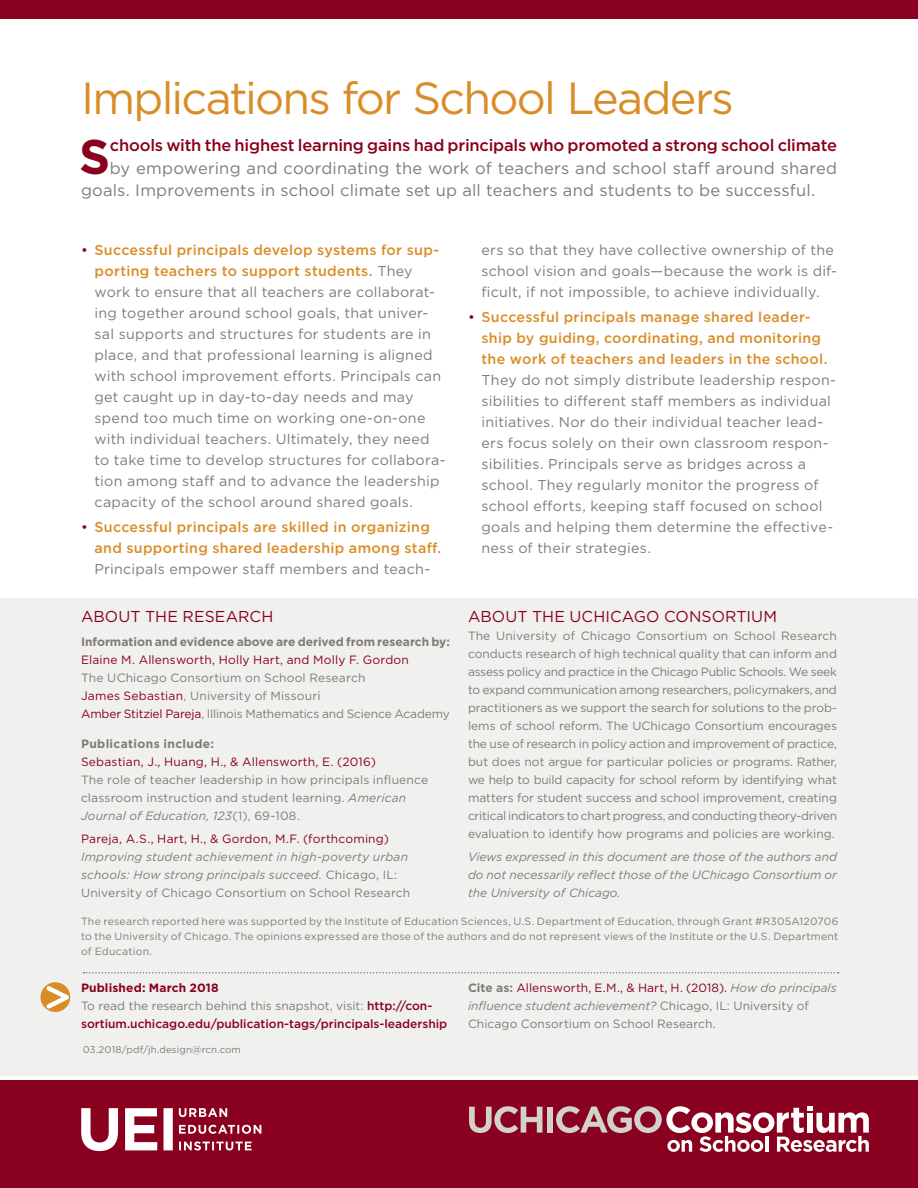
<style>
.page{position:relative;width:918px;height:1188px;background:#fff}
.page>*{position:absolute;margin:0;border:0;box-sizing:border-box;transform-origin:0 0}
.Snap_Opening_No_Rule{font:700 48.6px "Gotham";color:#8a011f}
.t1{font:45px "Gotham";letter-spacing:-.035em;color:#d98d28}
.Snap_Opening_No_Rule-2{font:16.5px "Gotham";letter-spacing:.01em;color:#817b75}
.Snap_Opening_No_Rule-3{font:500 16.5px "Gotham";letter-spacing:-.01em;color:#8a011f}
.Reference_Text_8_12{font:15.75px "Gotham";letter-spacing:.005em;color:#8a011f}
.C_head-Gotham{font:15.75px "Gotham";letter-spacing:.005em;color:#8a011f}
.Body_Bullet-Gotham{font:14.25px/21px "Gotham";letter-spacing:.02em;color:#817b75}
.Body_Bullet-Gotham-2{font:500 14.25px/21px "Gotham";letter-spacing:.02em;color:#d98d28}
.Snap_Body_Text-Gotha{font:12px/18px "Gotham";color:#817b75;text-align:justify}
.Reference_Text_8_12-2{font:italic 12px/18px "Gotham";letter-spacing:.015em;color:#817b75}
.Reference_Text_8_12-3{font:12px/18px "Gotham";letter-spacing:.015em;color:#817b75}
.Snap_Body_Text-Gotha-2{font:italic 12px/18px "Gotham";color:#817b75;text-align:justify}
.Reference_Text_8_12-4{font:12px/18px "Gotham";letter-spacing:.015em;color:#8a011f}
.Body_Text-Gotham{font:500 12px/18px "Gotham";color:#8a011f}
.Reference_Text_8_12-5{font:12px "Gotham";letter-spacing:-.015em;color:#817b75}
.Snap_Body_Text-Gotha-3{font:700 12px "Gotham";letter-spacing:-.005em;color:#817b75}
.Body_Text-Gotham-2{font:700 12px "Gotham";letter-spacing:.03em;color:#817b75}
.Body_Text-Gotham-3{font:700 12px "Gotham";letter-spacing:.01em;color:#8a011f}
.Reference_Text_8_12-6{font:10.5px/15px "Gotham";letter-spacing:.02em;color:#817b75;text-align:justify}
.Acknowledgement_Staf{font:9.75px "Gotham";letter-spacing:.01em;color:#817b75}
.s1{color:#8a011f}
.s2{font-weight:500;color:#d98d28}
.s3{font-weight:400;color:#8a011f}
.s4{font-weight:400;color:#817b75}
.s5{color:#817b75}
.s6{font-style:italic}
.s7{font-style:normal;color:#8a011f}
.s8{font-style:normal}
.s9{font-weight:700}
</style>
<div class="page">
<div style="left:0;top:598px;width:918px;height:478px;background:#f0f0ef"></div>
<div style="left:0;top:1080px;width:918px;height:108px;background:#8a011f"></div>
<div style="left:547px;top:1107px;width:6px;height:26px;background:#d1d2cc"></div>
<svg style="left:469px;top:1106px;width:74px;height:27px"></svg>
<svg style="left:556px;top:1106px;width:313px;height:46px"></svg>
<svg style="left:81px;top:1108px;width:92px;height:43px"></svg>
<svg style="left:179px;top:1141px;width:73px;height:10px"></svg>
<svg style="left:179px;top:1125px;width:82px;height:9px"></svg>
<svg style="left:179px;top:1108px;width:48px;height:9px"></svg>
<div style="left:0;top:0;width:918px;height:18px;background:#8a011f"></div>
<div style="left:41px;top:982px;width:29px;height:30px;background:#d98d28;border-radius:50%"></div>
<svg style="left:43px;top:982px;width:28px;height:30px"></svg>
<svg style="left:84px;top:972px;width:755px;height:2px"></svg>
<p class="t1" style="left:81px;top:69px;width:655px">Implications for School Leaders</p>
<p class="Snap_Opening_No_Rule" style="left:79px;top:125px;width:33px">S</p>
<p class="Snap_Opening_No_Rule-3" style="left:110px;top:135px;width:729px">chools with the highest learning gains had principals who promoted a strong school climate</p>
<p class="Snap_Opening_No_Rule-2" style="left:110px;top:158px;width:729px">by empowering and coordinating the work of teachers and school staff around shared</p>
<p class="Snap_Opening_No_Rule-2" style="left:81px;top:180px;width:736px">goals. Improvements in school climate set up all teachers and students to be successful.</p>
<p class="Body_Bullet-Gotham" style="left:94px;top:239px;width:352px;text-indent:-14px"><span class="s1">•</span> <span class="s2">Successful principals develop systems for sup&shy;porting teachers to support students.</span> They work to ensure that all teachers are collaborat&shy;ing together around school goals, that univer&shy;sal supports and structures for students are in place, and that professional learning is aligned with school improvement efforts. Principals can get caught up in day-to-day needs and may spend too much time on working one-on-one with individual teachers. Ultimately, they need to take time to develop structures for collabora&shy;tion among staff and to advance the leadership capacity of the school around shared goals.</p>
<p class="Body_Bullet-Gotham-2" style="left:94px;top:517px;width:348px;text-indent:-14px"><span class="s3">•</span> Successful principals are skilled in organizing and supporting shared leadership among staff.<br><span class="s4">Principals empower staff members and teach-</span></p>
<p class="C_head-Gotham" style="left:81px;top:607px;width:194px">ABOUT THE RESEARCH</p>
<p class="Snap_Body_Text-Gotha-3" style="left:81px;top:634px;width:371px">Information and evidence above are derived from research by:</p>
<p class="Reference_Text_8_12-4" style="left:81px;top:651px;width:329px">Elaine M. Allensworth, Holly Hart, and Molly F. Gordon<br><span class="s5">The UChicago Consortium on School Research</span></p>
<p class="Reference_Text_8_12-3" style="left:81px;top:687px;width:241px"><span class="s1">James Sebastian</span>, University of Missouri</p>
<p class="Reference_Text_8_12-5" style="left:81px;top:706px;width:371px"><span class="s1">Amber Stitziel Pareja</span>, Illinois Mathematics and Science Academy</p>
<p class="Body_Text-Gotham-2" style="left:81px;top:736px;width:135px">Publications include:</p>
<p class="Reference_Text_8_12-4" style="left:81px;top:753px;width:297px">Sebastian, J., Huang, H., &amp; Allensworth, E. (2016)</p>
<p class="Reference_Text_8_12-3" style="left:81px;top:771px;width:349px">The role of teacher leadership in how principals influence classroom instruction and student learning. <span class="s6">American<br>Journal of Education, 123</span>(1), 69-108.</p>
<p class="Reference_Text_8_12-2" style="left:81px;top:829px;width:331px"><span class="s7">Pareja, A.S., Hart, H., &amp; Gordon, M.F. (forthcoming)<br></span>Improving student achievement in high-poverty urban schools: How strong principals succeed. <span class="s8">Chicago, IL:<br>University of Chicago Consortium on School Research</span></p>
<p class="Body_Bullet-Gotham" style="left:482px;top:239px;width:357px">ers so that they have collective ownership of the school vision and goals—because the work is dif&shy;ficult, if not impossible, to achieve individually.</p>
<p class="Body_Bullet-Gotham" style="left:482px;top:307px;width:356px;text-indent:-14px"><span class="s1">•</span> <span class="s2">Successful principals manage shared leader&shy;ship by guiding, coordinating, and monitoring the work of teachers and leaders in the school.<br></span>They do not simply distribute leadership respon&shy;sibilities to different staff members as individual initiatives. Nor do their individual teacher lead&shy;ers focus solely on their own classroom respon&shy;sibilities. Principals serve as bridges across a school. They regularly monitor the progress of school efforts, keeping staff focused on school goals and helping them determine the effective&shy;ness of their strategies.</p>
<p class="Reference_Text_8_12" style="left:468px;top:607px;width:311px">ABOUT THE UCHICAGO CONSORTIUM</p>
<p class="Snap_Body_Text-Gotha" style="left:468px;top:627px;width:371px">The University of Chicago Consortium on School Research conducts research of high technical quality that can inform and assess policy and practice in the Chicago Public Schools. We seek to expand communication among researchers, policymakers, and practitioners as we support the search for solutions to the prob&shy;lems of school reform. The UChicago Consortium encourages the use of research in policy action and improvement of practice, but does not argue for particular policies or programs. Rather, we help to build capacity for school reform by identifying what matters for student success and school improvement, creating critical indicators to chart progress, and conducting theory-driven evaluation to identify how programs and policies are working.</p>
<p class="Snap_Body_Text-Gotha-2" style="left:468px;top:847px;width:371px">Views expressed in this document are those of the authors and do not necessarily reflect those of the UChicago Consortium or the University of Chicago.</p>
<p class="Reference_Text_8_12-6" style="left:81px;top:914px;width:759px">The research reported here was supported by the Institute of Education Sciences, U.S. Department of Education, through Grant #R305A120706 to the University of Chicago. The opinions expressed are those of the authors and do not represent views of the Institute or the U.S. Department of Education.</p>
<p class="Body_Text-Gotham-3" style="left:81px;top:980px;width:139px">Published: March 2018</p>
<p class="Body_Text-Gotham" style="left:81px;top:997px;width:368px"><span class="s4">To read the research behind this snapshot, visit:</span> http://con&shy;sortium.uchicago.edu/publication-tags/principals-leadership</p>
<p class="Acknowledgement_Staf" style="left:83px;top:1043px;width:160px">03.2018/pdf/jh.design@rcn.com</p>
<p class="Snap_Body_Text-Gotha" style="left:468px;top:978px;width:370px;text-align:left"><span class="s9">Cite as:</span> <span class="s1">Allensworth, E.M., &amp; Hart, H. (2018).</span> <span class="s6">How do principals influence student achievement?</span> Chicago, IL: University of<br>Chicago Consortium on School Research.</p>
</div>
